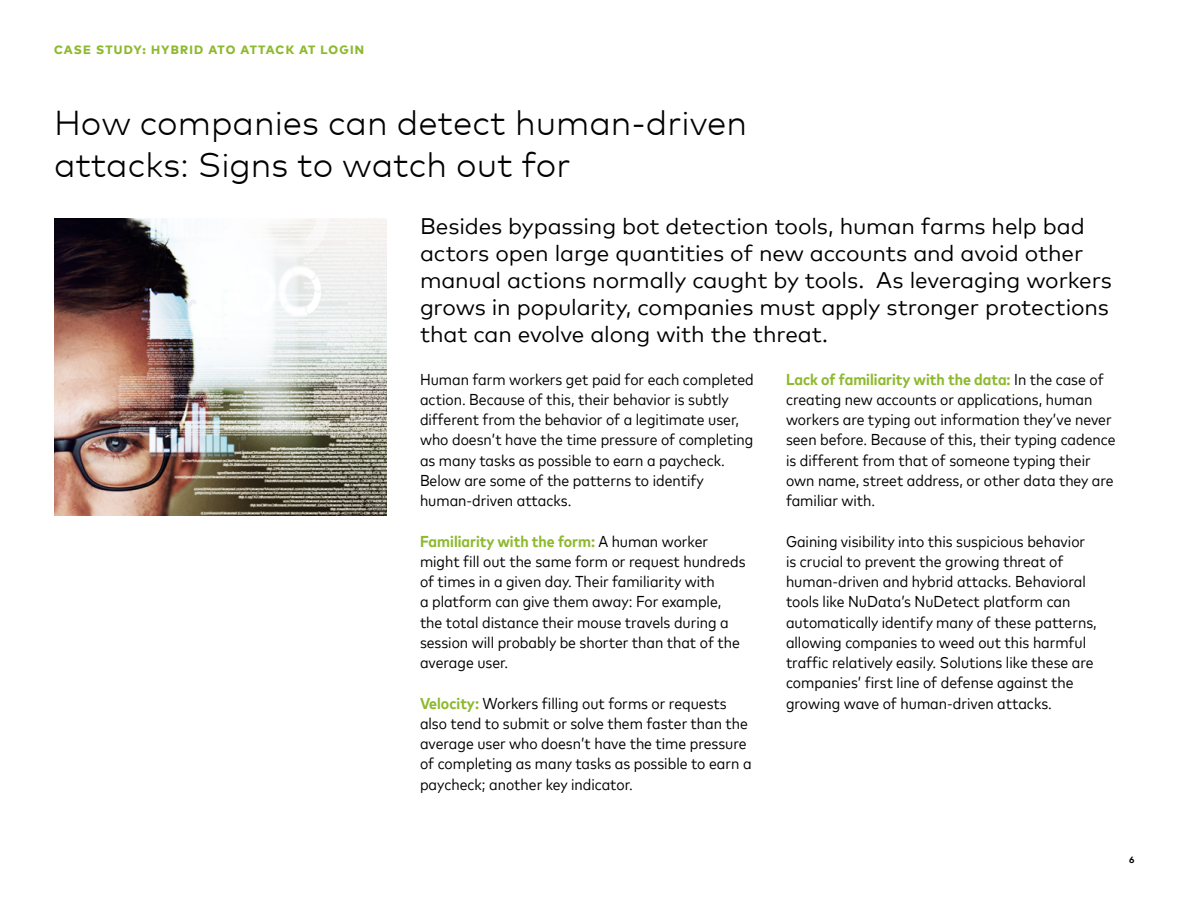
<style>
.page{position:relative;width:1188px;height:918px;background:#fff}
.page>*{position:absolute;margin:0;border:0;box-sizing:border-box;transform-origin:0 0}
.t1{font:300 34.5px/41.4px "Mark Offc For MC";color:#000}
.t2{font:22.5px/27px "Mark Offc For MC";letter-spacing:-.005em;color:#000}
.t3{font:15.75px/20.2px "Mark For MC Nrw";color:#000}
.t4{font:800 12px "Mark Offc For MC";letter-spacing:.1em;color:#8db92e}
.t5{font:700 9px "Mark Offc For MC";color:#000}
.s1{font-weight:700;color:#8db92e}
</style>
<div class="page">
<img style="left:54px;top:218px;width:333px;height:297px">
<p class="t4" style="left:54px;top:41px;width:312px">CASE STUDY: HYBRID ATO ATTACK AT LOGIN</p>
<h1 class="t1" style="left:54px;top:100px;width:695px">How companies can detect human-driven attacks: Signs to watch out for</h1>
<p class="t2" style="left:420px;top:211px;width:694px">Besides bypassing bot detection tools, human farms help bad actors open large quantities of new accounts and avoid other manual actions normally caught by tools. As leveraging workers grows in popularity, companies must apply stronger protections that can evolve along with the threat.</p>
<p class="t3" style="left:420px;top:368px;width:335px">Human farm workers get paid for each completed action. Because of this, their behavior is subtly different from the behavior of a legitimate user, who doesn’t have the time pressure of completing as many tasks as possible to earn a paycheck.<br>Below are some of the patterns to identify human-driven attacks.</p>
<p class="t3" style="left:420px;top:530px;width:327px"><span class="s1">Familiarity with the form:</span> A human worker might fill out the same form or request hundreds of times in a given day. Their familiarity with<br>a platform can give them away: For example, the total distance their mouse travels during a session will probably be shorter than that of the average user.</p>
<p class="t3" style="left:420px;top:692px;width:333px"><span class="s1">Velocity:</span> Workers filling out forms or requests also tend to submit or solve them faster than the average user who doesn’t have the time pressure of completing as many tasks as possible to earn a paycheck; another key indicator.</p>
<p class="t3" style="left:786px;top:368px;width:331px"><span class="s1">Lack of familiarity with the data:</span> In the case of creating new accounts or applications, human workers are typing out information they’ve never seen before. Because of this, their typing cadence is different from that of someone typing their own name, street address, or other data they are familiar with.</p>
<p class="t3" style="left:786px;top:530px;width:312px">Gaining visibility into this suspicious behavior is crucial to prevent the growing threat of human-driven and hybrid attacks. Behavioral tools like NuData’s NuDetect platform can automatically identify many of these patterns, allowing companies to weed out this harmful traffic relatively easily. Solutions like these are companies’ first line of defense against the growing wave of human-driven attacks.</p>
<p class="t5" style="left:1129px;top:853px;width:7px">6</p>
</div>
